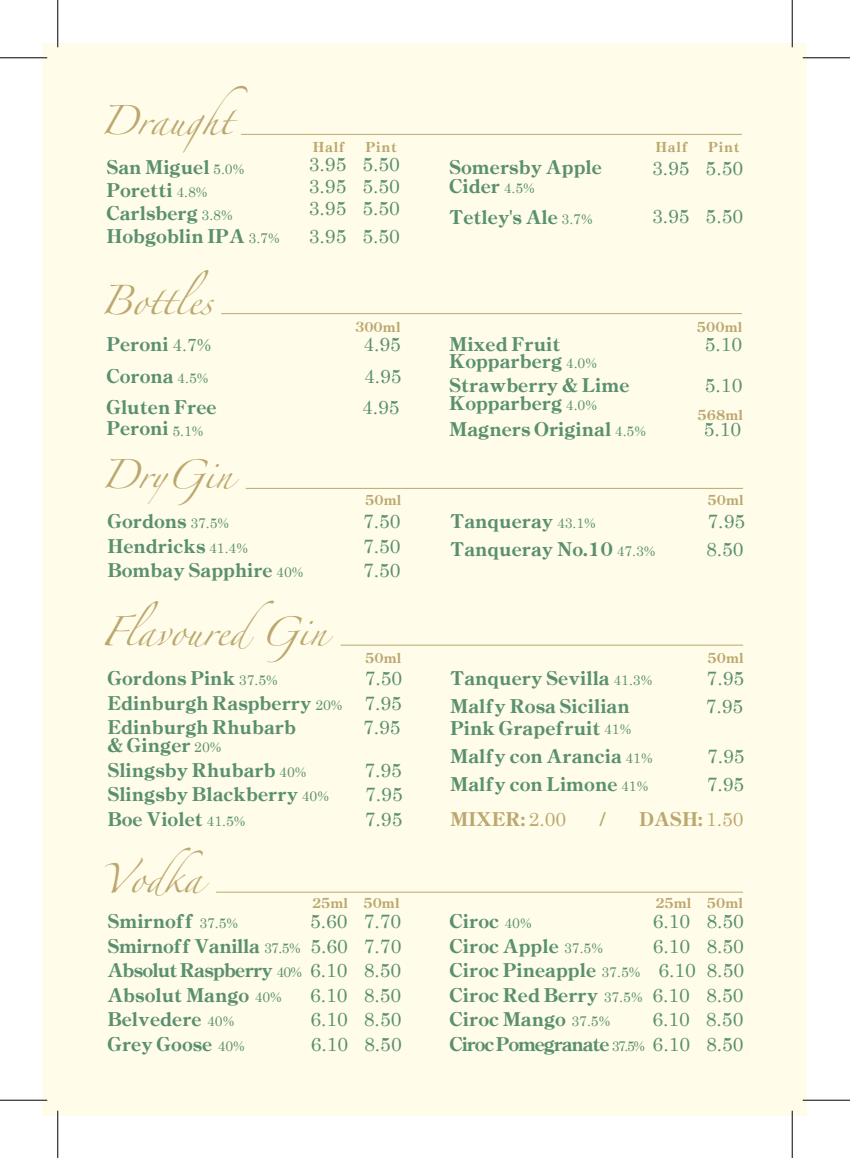
<style>
.page{position:relative;width:850px;height:1158px;background:#fff}
.page>*{position:absolute;margin:0;border:0;box-sizing:border-box;transform-origin:0 0}
.t1{font:26.25px "Zapfino";color:#bca770}
.t2{font:19.25px/24.5px "Century Oldstyle ICG Bold";color:#5a906f}
.t3{font:19.25px/21.9px "Century";color:#5a906f;text-align:justify}
.t4{font:19.25px "Century Oldstyle ICG Bold";letter-spacing:-.06em;color:#5a906f}
.t5{font:19.25px "Century Oldstyle ICG Bold";color:#bca770}
.t6{font:14px "Century Oldstyle ICG Bold";color:#bca770}
.s1{font-family:"Century";font-size:14px}
.s2{font-family:"Century";font-size:17.5px}
.s3{font-family:"Century"}
</style>
<div class="page">
<div style="left:43px;top:43px;width:764px;height:1071px;background:#fffde9"></div>
<hr style="left:216px;top:891px;width:527px;height:1px;background:#bca770">
<hr style="left:246px;top:488px;width:497px;height:1px;background:#bca770">
<hr style="left:340px;top:644px;width:403px;height:1px;background:#bca770">
<hr style="left:221px;top:313px;width:521px;height:1px;background:#bca770">
<hr style="left:241px;top:134px;width:501px;height:1px;background:#bca770">
<hr style="left:0;top:57px;width:47px;height:2px;background:#fff">
<hr style="left:802px;top:57px;width:48px;height:2px;background:#fff">
<hr style="left:0;top:1098px;width:47px;height:3px;background:#fff">
<hr style="left:802px;top:1098px;width:48px;height:3px;background:#fff">
<hr style="left:57px;top:0;width:2px;height:47px;background:#fff">
<hr style="left:57px;top:1110px;width:2px;height:47px;background:#fff">
<hr style="left:791px;top:0;width:2px;height:47px;background:#fff">
<hr style="left:791px;top:1110px;width:2px;height:47px;background:#fff">
<hr style="left:0;top:57px;width:47px;height:1px;background:#000">
<hr style="left:802px;top:57px;width:48px;height:1px;background:#000">
<hr style="left:0;top:1099px;width:47px;height:1px;background:#000">
<hr style="left:802px;top:1099px;width:48px;height:1px;background:#000">
<hr style="left:57px;top:0;width:1px;height:47px;background:#000">
<hr style="left:57px;top:1110px;width:1px;height:47px;background:#000">
<hr style="left:792px;top:0;width:1px;height:47px;background:#000">
<hr style="left:792px;top:1110px;width:1px;height:47px;background:#000">
<h1 class="t1" style="left:100px;top:110px;width:149px">Draught</h1>
<p class="t6" style="left:313px;top:138px;width:34px">Half</p>
<p class="t6" style="left:365px;top:138px;width:33px">Pint</p>
<p class="t3" style="left:309px;top:152px;width:92px">3.95 5.50<br>3.95 5.50<br>3.95 5.50</p>
<p class="t3" style="left:309px;top:223px;width:92px">3.95 5.50</p>
<p class="t2" style="left:106px;top:155px;width:175px;line-height:23.1px">San Miguel <span class="s1">5.0%<br></span>Poretti <span class="s1">4.8%<br></span>Carlsberg <span class="s1">3.8%<br></span>Hobgoblin IPA <span class="s1">3.7%</span></p>
<p class="t2" style="left:449px;top:156px;width:154px;line-height:19.6px">Somersby Apple<br>Cider <span class="s1">4.5%</span></p>
<p class="t2" style="left:449px;top:204px;width:145px">Tetley's Ale <span class="s1">3.7%</span></p>
<p class="t6" style="left:655px;top:138px;width:34px">Half</p>
<p class="t6" style="left:708px;top:138px;width:33px">Pint</p>
<p class="t3" style="left:652px;top:155px;width:92px">3.95 5.50</p>
<p class="t3" style="left:652px;top:203px;width:92px">3.95 5.50</p>
<h1 class="t1" style="left:100px;top:289px;width:114px">Bottles</h1>
<p class="t2" style="left:106px;top:331px;width:107px">Peroni <span class="s2">4.7%</span></p>
<p class="t3" style="left:363px;top:332px;width:39px">4.95</p>
<p class="t2" style="left:106px;top:363px;width:104px">Corona <span class="s1">4.5%</span></p>
<p class="t3" style="left:364px;top:363px;width:39px">4.95</p>
<p class="t2" style="left:106px;top:394px;width:112px">Gluten Free</p>
<p class="t3" style="left:362px;top:395px;width:39px">4.95</p>
<p class="t2" style="left:106px;top:415px;width:99px">Peroni <span class="s1">5.1%</span></p>
<p class="t6" style="left:355px;top:317px;width:47px">300ml</p>
<p class="t6" style="left:697px;top:317px;width:47px">500ml</p>
<p class="t2" style="left:449px;top:331px;width:113px">Mixed Fruit</p>
<p class="t3" style="left:705px;top:332px;width:39px">5.10</p>
<p class="t2" style="left:449px;top:348px;width:182px">Kopparberg <span class="s1">4.0%<br></span>Strawberry &amp; Lime</p>
<p class="t3" style="left:705px;top:372px;width:39px">5.10</p>
<p class="t2" style="left:449px;top:390px;width:149px">Kopparberg <span class="s1">4.0%</span></p>
<p class="t6" style="left:697px;top:405px;width:47px">568ml</p>
<p class="t2" style="left:449px;top:416px;width:198px">Magners Original <span class="s1">4.5%</span></p>
<p class="t3" style="left:704px;top:416px;width:39px">5.10</p>
<h1 class="t1" style="left:101px;top:464px;width:133px">DryGin</h1>
<p class="t2" style="left:107px;top:508px;width:123px">Gordons <span class="s1">37.5%</span></p>
<p class="t3" style="left:363px;top:508px;width:39px">7.50</p>
<p class="t2" style="left:107px;top:532px;width:142px">Hendricks <span class="s1">41.4%</span></p>
<p class="t3" style="left:363px;top:533px;width:39px">7.50</p>
<p class="t2" style="left:107px;top:557px;width:198px">Bombay Sapphire <span class="s1">40%</span></p>
<p class="t3" style="left:363px;top:557px;width:39px">7.50</p>
<p class="t6" style="left:365px;top:490px;width:38px">50ml</p>
<p class="t6" style="left:707px;top:490px;width:38px">50ml</p>
<p class="t2" style="left:450px;top:508px;width:147px">Tanqueray <span class="s1">43.1%</span></p>
<p class="t3" style="left:707px;top:508px;width:39px">7.95</p>
<p class="t2" style="left:450px;top:536px;width:207px">Tanqueray No.10 <span class="s1">47.3%</span></p>
<p class="t3" style="left:706px;top:536px;width:39px">8.50</p>
<h1 class="t1" style="left:101px;top:620px;width:227px">FlavouredGin</h1>
<p class="t2" style="left:107px;top:665px;width:172px">Gordons Pink <span class="s1">37.5%</span></p>
<p class="t3" style="left:365px;top:665px;width:39px">7.50</p>
<p class="t2" style="left:107px;top:690px;width:296px">Edinburgh Raspberry <span class="s1">20%</span> <span class="s3">7.95<br></span>Edinburgh Rhubarb</p>
<p class="t6" style="left:365px;top:648px;width:38px">50ml</p>
<p class="t6" style="left:707px;top:648px;width:38px">50ml</p>
<p class="t2" style="left:450px;top:665px;width:204px">Tanquery Sevilla <span class="s1">41.3%</span></p>
<p class="t3" style="left:706px;top:665px;width:39px">7.95</p>
<p class="t2" style="left:450px;top:693px;width:181px">Malfy Rosa Sicilian</p>
<p class="t3" style="left:706px;top:693px;width:39px">7.95</p>
<p class="t2" style="left:450px;top:713px;width:204px;line-height:28px">Pink Grapefruit <span class="s1">41%<br></span>Malfy con Arancia <span class="s1">41%</span></p>
<p class="t3" style="left:363px;top:714px;width:39px">7.95</p>
<p class="t2" style="left:107px;top:732px;width:201px">&amp; Ginger <span class="s1">20%<br></span>Slingsby Rhubarb <span class="s1">40%</span></p>
<p class="t3" style="left:707px;top:742px;width:39px">7.95</p>
<p class="t3" style="left:364px;top:756px;width:39px">7.95</p>
<p class="t2" style="left:450px;top:770px;width:200px">Malfy con Limone <span class="s1">41%</span></p>
<p class="t3" style="left:706px;top:770px;width:39px">7.95</p>
<p class="t5" style="left:450px;top:805px;width:118px">MIXER: <span class="s3">2.00</span></p>
<p class="t5" style="left:599px;top:805px;width:9px">/</p>
<p class="t5" style="left:639px;top:805px;width:106px">DASH: <span class="s3">1.50</span></p>
<p class="t2" style="left:107px;top:781px;width:223px">Slingsby Blackberry <span class="s1">40%</span></p>
<p class="t3" style="left:365px;top:781px;width:39px">7.95</p>
<p class="t2" style="left:107px;top:805px;width:140px">Boe Violet <span class="s1">41.5%</span></p>
<p class="t3" style="left:365px;top:805px;width:39px">7.95</p>
<h1 class="t1" style="left:101px;top:867px;width:104px">Vo dka</h1>
<p class="t2" style="left:107px;top:908px;width:132px">Smirnoff <span class="s1">37.5%</span></p>
<p class="t3" style="left:310px;top:908px;width:92px">5.60 7.70</p>
<p class="t2" style="left:107px;top:932px;width:295px;text-align:justify">Smirnoff Vanilla <span class="s1">37.5%</span> <span class="s3">5.60 7.70<br></span>Absolut Raspberry <span class="s1">40%</span> <span class="s3">6.10 8.50<br></span>Absolut Mango <span class="s1">40%</span></p>
<p class="t6" style="left:312px;top:893px;width:89px">25ml 50ml</p>
<p class="t6" style="left:655px;top:893px;width:89px">25ml 50ml</p>
<p class="t2" style="left:449px;top:908px;width:84px">Ciroc <span class="s1">40%</span></p>
<p class="t3" style="left:653px;top:908px;width:92px">6.10 8.50</p>
<p class="t2" style="left:449px;top:932px;width:155px">Ciroc Apple <span class="s1">37.5%</span></p>
<p class="t3" style="left:653px;top:932px;width:92px">6.10 8.50</p>
<p class="t2" style="left:449px;top:957px;width:296px;text-align:justify">Ciroc Pineapple <span class="s1">37.5%</span> <span class="s3">6.10 8.50<br></span>Ciroc Red Berry <span class="s1">37.5%</span> <span class="s3">6.10 8.50<br></span>Ciroc Mango <span class="s1">37.5%</span></p>
<p class="t3" style="left:310px;top:981px;width:92px">6.10 8.50</p>
<p class="t2" style="left:107px;top:1006px;width:128px">Belvedere <span class="s1">40%</span></p>
<p class="t3" style="left:310px;top:1006px;width:92px">6.10 8.50</p>
<p class="t2" style="left:107px;top:1030px;width:139px">Grey Goose <span class="s1">40%</span></p>
<p class="t3" style="left:311px;top:1030px;width:92px">6.10 8.50</p>
<p class="t3" style="left:652px;top:1006px;width:92px">6.10 8.50</p>
<p class="t4" style="left:449px;top:1030px;width:295px">Ciroc Pomegranate <span class="s1">37.5%</span> <span class="s3">6.10 8.50</span></p>
</div>
